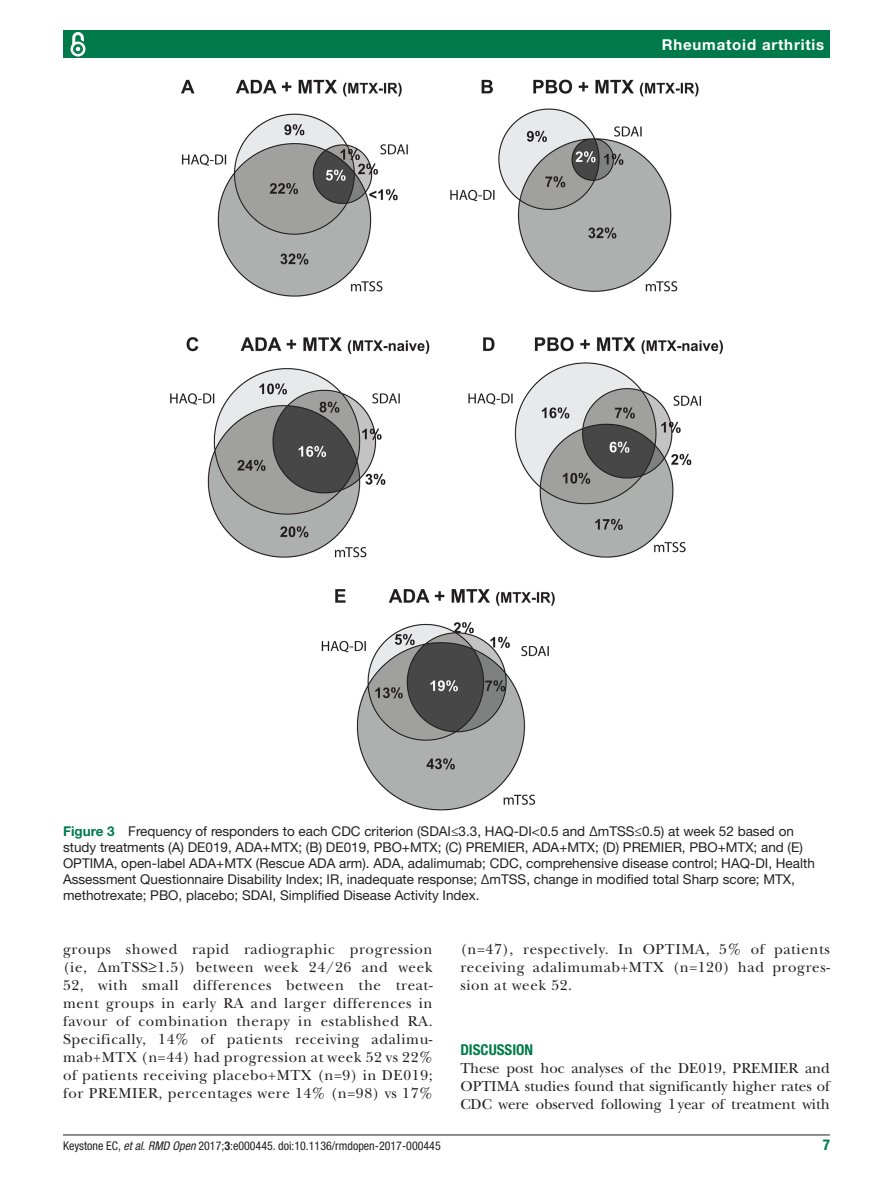
<style>
.page{position:relative;width:893px;height:1191px;background:#fff}
.page>*{position:absolute;margin:0;border:0;box-sizing:border-box;transform-origin:0 0}
.t1{font:15px/18px "New Baskerville";letter-spacing:.04em;color:#231f20;text-align:justify}
.t2{font:700 15px "Helvetica Neue LT Std";letter-spacing:.055em;color:#fff}
.t3{font:700 condensed 15px "Helvetica Neue LT Std";color:#007a4b}
.t4{font:13.5px/16.2px "Helvetica Neue LT Std";color:#231f20}
.t5{font:condensed 12px "Helvetica Neue LT Std";color:#231f20}
.s1{font-weight:700;color:#007a4b}
.s2{font-family:"Times New Roman"}
.s3{font-style:italic}
.s4{font-weight:700}
</style>
<div class="page">
<hr style="left:63px;top:1134px;width:767px;height:1px;background:#231f20">
<div style="left:63px;top:31px;width:767px;height:27px;background:#007a4b"></div>
<svg style="left:70px;top:32px;width:16px;height:25px"></svg>
<div style="left:74px;top:45px;width:8px;height:8px;border:1px solid #007a4b;border-radius:50%"></div>
<img style="left:170px;top:79px;width:553px;height:732px">
<p class="t2" style="left:662px;top:35px;width:164px">Rheumatoid arthritis</p>
<p class="t4" style="left:63px;top:822px;width:753px"><span class="s1">Figure 3</span> Frequency of responders to each CDC criterion (SDAI≤3.3, HAQ-DI&lt;0.5 and ΔmTSS≤0.5) at week 52 based on study treatments (A) DE019, ADA+MTX; (B) DE019, PBO+MTX; (C) PREMIER, ADA+MTX; (D) PREMIER, PBO+MTX; and (E)<br>OPTIMA, open-label ADA+MTX (Rescue ADA arm). ADA, adalimumab; CDC, comprehensive disease control; HAQ-DI, Health Assessment Questionnaire Disability Index; IR, inadequate response; ΔmTSS, change in modified total Sharp score; MTX, methotrexate; PBO, placebo; SDAI, Simplified Disease Activity Index.</p>
<p class="t1" style="left:63px;top:940px;width:371px">groups showed rapid radiographic progression (ie, <span class="s2">Δ</span>mTSS≥1.5) between week 24/26 and week 52, with small differences between the treat&shy;ment groups in early RA and larger differences in favour of combination therapy in established RA.<br>Specifically, 14% of patients receiving adalimu&shy;mab+MTX (n=44) had progression at week 52 vs 22% of patients receiving placebo+MTX (n=9) in DE019; for PREMIER, percentages were 14% (n=98) vs 17%</p>
<p class="t1" style="left:460px;top:940px;width:371px">(n=47), respectively. In OPTIMA, 5% of patients receiving adalimumab+MTX (n=120) had progres&shy;sion at week 52.</p>
<p class="t3" style="left:460px;top:1041px;width:74px">DISCUSSION</p>
<p class="t1" style="left:460px;top:1059px;width:371px">These post hoc analyses of the DE019, PREMIER and OPTIMA studies found that significantly higher rates of CDC were observed following 1year of treatment with</p>
<p class="t5" style="left:63px;top:1138px;width:379px">Keystone EC, <span class="s3">et al</span>. <span class="s3">RMD Open</span> 2017;<span class="s4">3</span>:e000445. doi:10.1136/rmdopen-2017-000445</p>
<p class="t3" style="left:823px;top:1135px;width:9px">7</p>
</div>
